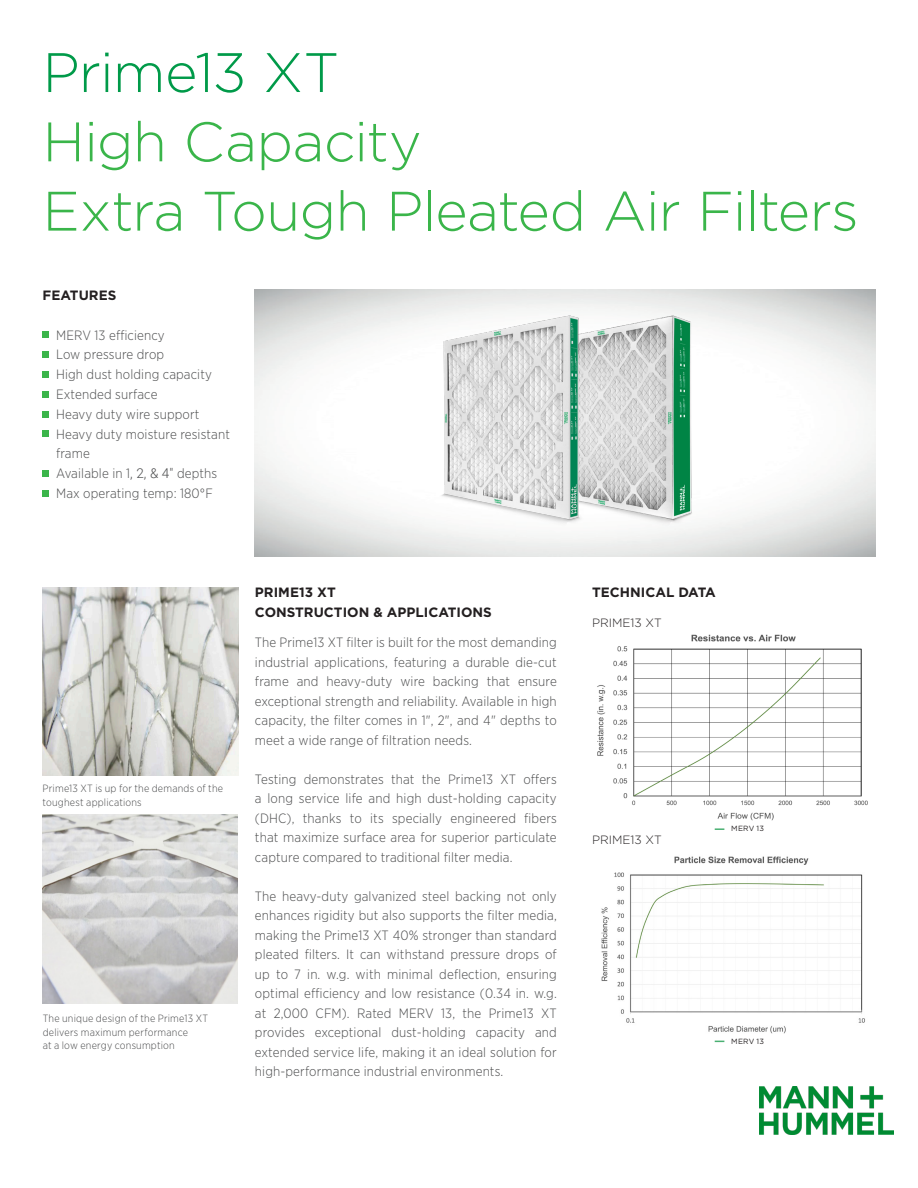
<style>
.page{position:relative;width:918px;height:1188px;background:#fff}
.page>*{position:absolute;margin:0;border:0;box-sizing:border-box;transform-origin:0 0}
.t1{font:300 55.5px/69.3px "Gotham";letter-spacing:-.015em;color:#3ab54a}
.t2{font:300 55.5px "Gotham";letter-spacing:-.02em;color:#009a49}
.t3{font:300 13.5px/19.5px "Gotham Narrow";letter-spacing:.01em;color:#4b4c4d;text-align:justify}
.t4{font:700 13.5px/19.8px "Gotham";color:#231f20}
.t5{font:300 12px "Gotham";color:#231f20}
.t6{font:300 10.5px/13.5px "Gotham Narrow";letter-spacing:.02em;color:#4b4c4d}
.t7{font:7.5px "Gotham";letter-spacing:.025em;color:#231f20}
.s1{font-family:"Roboto"}
</style>
<div class="page">
<img style="left:759px;top:1086px;width:134px;height:49px">
<svg style="left:43px;top:332px;width:6px;height:6px"></svg>
<svg style="left:43px;top:352px;width:6px;height:6px"></svg>
<div style="left:43px;top:371px;width:6px;height:7px;background:#3ab54a"></div>
<svg style="left:43px;top:391px;width:6px;height:6px"></svg>
<svg style="left:43px;top:411px;width:6px;height:6px"></svg>
<svg style="left:43px;top:431px;width:6px;height:6px"></svg>
<div style="left:43px;top:470px;width:6px;height:7px;background:#3ab54a"></div>
<svg style="left:43px;top:490px;width:6px;height:6px"></svg>
<img style="left:597px;top:634px;width:271px;height:187px">
<img style="left:590px;top:291px;width:103px;height:260px">
<img style="left:437px;top:291px;width:153px;height:260px">
<img style="left:601px;top:856px;width:264px;height:178px">
<svg style="left:715px;top:828px;width:9px;height:2px"></svg>
<img style="left:43px;top:587px;width:195px;height:189px">
<img style="left:43px;top:815px;width:195px;height:189px">
<h1 class="t2" style="left:43px;top:37px;width:298px">Prime13 XT</h1>
<h1 class="t1" style="left:43px;top:106px;width:818px">High Capacity<br>Extra Tough Pleated Air Filters</h1>
<p class="t4" style="left:43px;top:285px;width:75px">FEATURES</p>
<p class="t3" style="left:56px;top:325px;width:175px;text-align:left">MERV 13 efficiency<br>Low pressure drop<br>High dust holding capacity<br>Extended surface<br>Heavy duty wire support<br>Heavy duty moisture resistant frame<br>Available in 1<span class="s1">, 2, &amp; 4"</span> depths<br>Max operating temp: 180°F</p>
<p class="t6" style="left:43px;top:781px;width:182px">Prime13 XT is up for the demands of the toughest applications</p>
<p class="t6" style="left:43px;top:1012px;width:167px">The unique design of the Prime13 XT delivers maximum performance<br>at a low energy consumption</p>
<p class="t4" style="left:255px;top:582px;width:238px">PRIME13 XT<br>CONSTRUCTION &amp; APPLICATIONS</p>
<p class="t4" style="left:592px;top:582px;width:125px">TECHNICAL DATA</p>
<p class="t5" style="left:592px;top:615px;width:71px">PRIME13 XT</p>
<p class="t3" style="left:255px;top:632px;width:303px">The Prime13 XT filter is built for the most demanding industrial applications, featuring a durable die-cut frame and heavy-duty wire backing that ensure exceptional strength and reliability. Available in high capacity, the filter comes in 1", 2", and 4" depths to meet a wide range of filtration needs.</p>
<p class="t3" style="left:255px;top:769px;width:303px">Testing demonstrates that the Prime13 XT offers a long service life and high dust-holding capacity (DHC), thanks to its specially engineered fibers that maximize surface area for superior particulate capture compared to traditional filter media.</p>
<p class="t3" style="left:255px;top:886px;width:303px">The heavy-duty galvanized steel backing not only enhances rigidity but also supports the filter media, making the Prime13 XT 40% stronger than standard pleated filters. It can withstand pressure drops of up to 7 in. w.g. with minimal deflection, ensuring optimal efficiency and low resistance (0.34 in. w.g. at 2,000 CFM). Rated MERV 13, the Prime13 XT provides exceptional dust-holding capacity and extended service life, making it an ideal solution for high-performance industrial environments.</p>
<p class="t5" style="left:592px;top:833px;width:71px">PRIME13 XT</p>
<p class="t7" style="left:731px;top:824px;width:34px">MERV 13</p>
<p class="t7" style="left:731px;top:1036px;width:34px">MERV 13</p>
</div>
